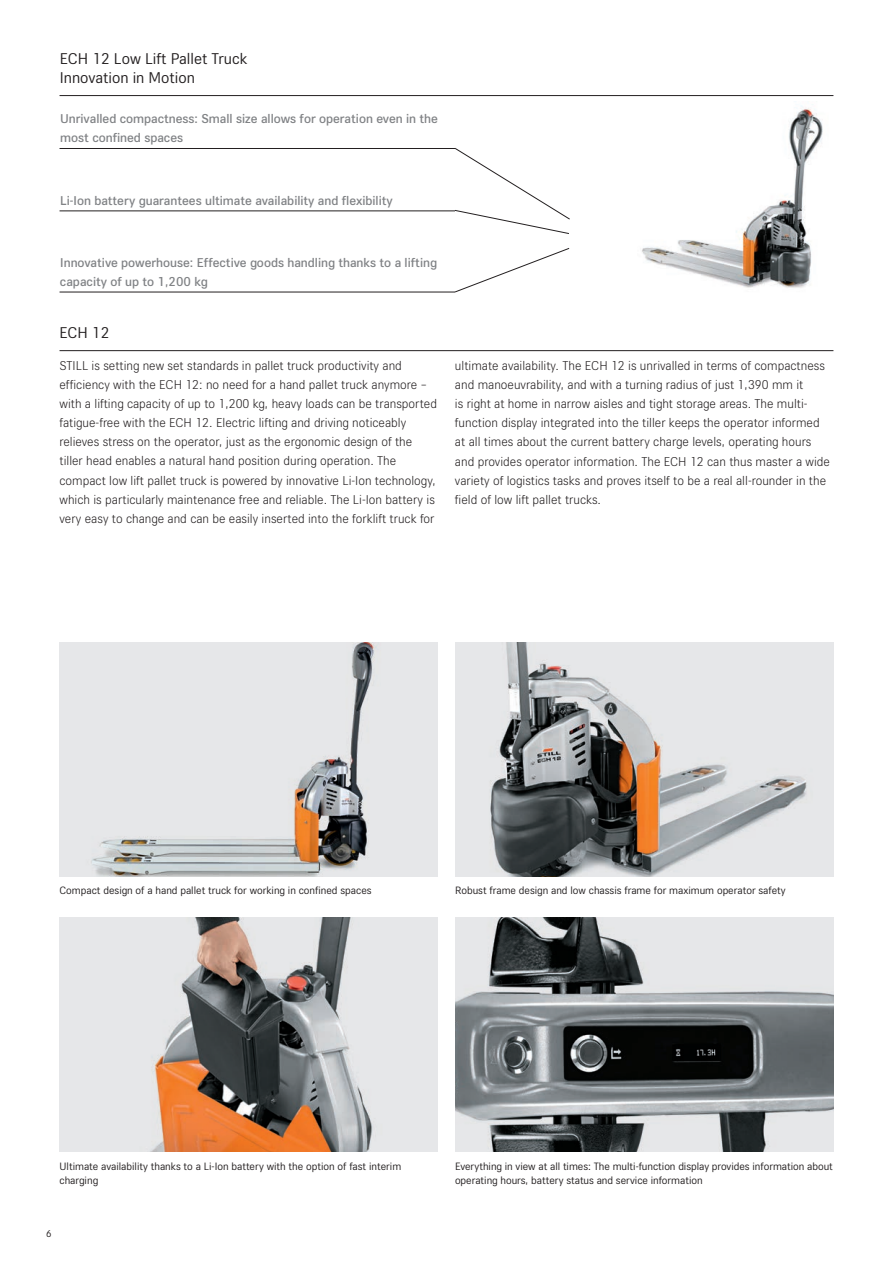
<style>
.page{position:relative;width:893px;height:1263px;background:#fff}
.page>*{position:absolute;margin:0;border:0;box-sizing:border-box;transform-origin:0 0}
.t1{font:16.5px/19px "STILL Type";color:#231f20}
.t2{font:300 13.5px/19.2px "STILL Type";color:#231f20}
.t3{font:500 13.5px/18.8px "STILL Type";color:#808285}
.t4{font:11.25px/13.5px "STILL Type";color:#231f20}
.t5{font:10.5px "STILL Type";color:#231f20}
</style>
<div class="page">
<img style="left:642px;top:104px;width:181px;height:184px">
<img style="left:60px;top:642px;width:378px;height:234px">
<img style="left:455px;top:642px;width:378px;height:234px">
<img style="left:60px;top:918px;width:378px;height:234px">
<img style="left:455px;top:918px;width:378px;height:234px">
<hr style="left:60px;top:95px;width:773px;height:1px;background:#231f20">
<hr style="left:60px;top:148px;width:395px;height:1px;background:#231f20">
<hr style="left:60px;top:211px;width:395px;height:1px;background:#231f20">
<hr style="left:60px;top:292px;width:395px;height:1px;background:#231f20">
<hr style="left:60px;top:350px;width:773px;height:1px;background:#231f20">
<svg style="left:454px;top:248px;width:116px;height:44px"></svg>
<svg style="left:454px;top:148px;width:116px;height:86px"></svg>
<p class="t1" style="left:60px;top:48px;width:189px">ECH 12 Low Lift Pallet Truck<br>Innovation in Motion</p>
<p class="t3" style="left:60px;top:109px;width:379px">Unrivalled compactness: Small size allows for operation even in the most confined spaces</p>
<p class="t3" style="left:60px;top:190px;width:334px">Li-Ion battery guarantees ultimate availability and flexibility</p>
<p class="t3" style="left:60px;top:252px;width:379px">Innovative powerhouse: Effective goods handling thanks to a lifting capacity of up to 1,200 kg</p>
<p class="t1" style="left:60px;top:322px;width:51px">ECH 12</p>
<p class="t2" style="left:60px;top:355px;width:379px">STILL is setting new set standards in pallet truck productivity and efficiency with the ECH 12: no need for a hand pallet truck anymore – with a lifting capacity of up to 1,200 kg, heavy loads can be transported fatigue-free with the ECH 12. Electric lifting and driving noticeably relieves stress on the operator, just as the ergonomic design of the tiller head enables a natural hand position during operation. The compact low lift pallet truck is powered by innovative Li-Ion technology, which is particularly maintenance free and reliable. The Li-Ion battery is very easy to change and can be easily inserted into the forklift truck for</p>
<p class="t2" style="left:455px;top:355px;width:376px">ultimate availability. The ECH 12 is unrivalled in terms of compactness and manoeuvrability, and with a turning radius of just 1,390 mm it<br>is right at home in narrow aisles and tight storage areas. The multi&shy;function display integrated into the tiller keeps the operator informed at all times about the current battery charge levels, operating hours and provides operator information. The ECH 12 can thus master a wide variety of logistics tasks and proves itself to be a real all-rounder in the field of low lift pallet trucks.</p>
<p class="t4" style="left:60px;top:883px;width:314px">Compact design of a hand pallet truck for working in confined spaces</p>
<p class="t4" style="left:455px;top:883px;width:332px">Robust frame design and low chassis frame for maximum operator safety</p>
<p class="t4" style="left:60px;top:1159px;width:343px">Ultimate availability thanks to a Li-Ion battery with the option of fast interim charging</p>
<p class="t4" style="left:455px;top:1159px;width:379px">Everything in view at all times: The multi-function display provides information about operating hours, battery status and service information</p>
<p class="t5" style="left:46px;top:1226px;width:7px">6</p>
</div>
